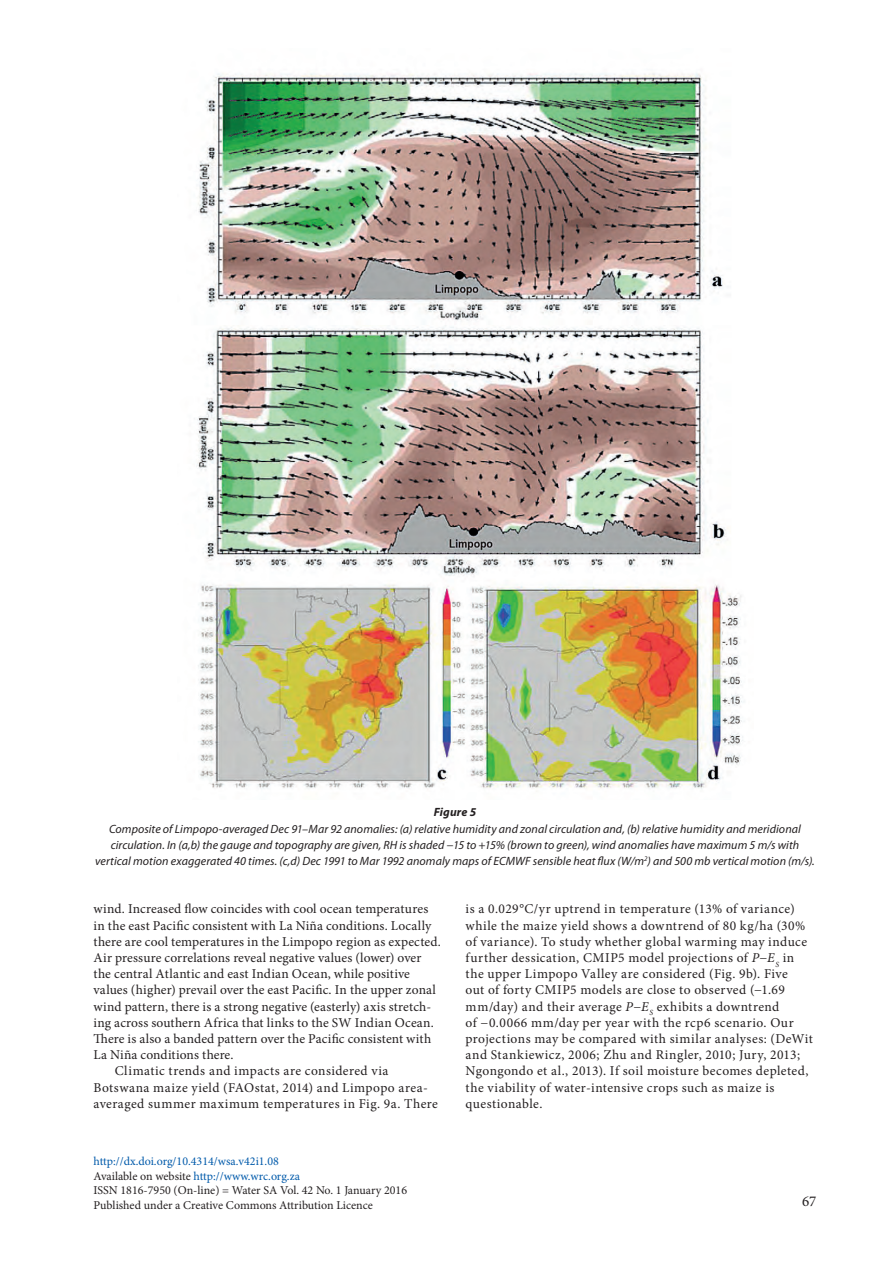
<style>
.page{position:relative;width:893px;height:1263px;background:#fff}
.page>*{position:absolute;margin:0;border:0;box-sizing:border-box;transform-origin:0 0}
.t1{font:15px "Minion Pro";color:#231f20}
.t2{font:13.5px/16.2px "Minion Pro";letter-spacing:.025em;color:#231f20}
.t3{font:13.5px "Minion Pro";letter-spacing:.005em;color:#231f20}
.t4{font:italic 12px/16.2px "Myriad Pro";letter-spacing:.005em;color:#231f20;text-align:center}
.t5{font:12px/14.4px "Minion Pro";color:#231f20}
.t6{font:italic 700 12px "Myriad Pro";letter-spacing:.01em;color:#231f20}
.s1{font-style:italic}
.s2{color:#015aaa}
</style>
<div class="page">
<img style="left:194px;top:73px;width:551px;height:716px">
<p class="t6" style="left:434px;top:805px;width:44px">Figure 5</p>
<p class="t4" style="left:95px;top:821px;width:721px">Composite of Limpopo-averaged Dec 91–Mar 92 anomalies: (a) relative humidity and zonal circulation and, (b) relative humidity and meridional circulation. In (a,b) the gauge and topography are given, RH is shaded −15 to +15% (brown to green), wind anomalies have maximum 5 m/s with vertical motion exaggerated 40 times. (c,d) Dec 1991 to Mar 1992 anomaly maps of ECMWF sensible heat flux (W/m<sup>2</sup>) and 500 mb vertical motion (m/s).</p>
<p class="t2" style="left:94px;top:901px;width:336px">wind. Increased flow coincides with cool ocean temperatures</p>
<p class="t2" style="left:94px;top:917px;width:339px">in the east Pacific consistent with La Niña conditions. Locally</p>
<p class="t2" style="left:94px;top:933px;width:349px">there are cool temperatures in the Limpopo region as expected.</p>
<p class="t3" style="left:94px;top:949px;width:329px">Air pressure correlations reveal negative values (lower) over</p>
<p class="t2" style="left:94px;top:966px;width:318px">the central Atlantic and east Indian Ocean, while positive</p>
<p class="t2" style="left:94px;top:982px;width:344px">values (higher) prevail over the east Pacific. In the upper zonal</p>
<p class="t3" style="left:94px;top:997px;width:339px">wind pattern, there is a strong negative (easterly) axis stretch-</p>
<p class="t2" style="left:94px;top:1014px;width:342px">ing across southern Africa that links to the SW Indian Ocean.</p>
<p class="t3" style="left:94px;top:1030px;width:339px">There is also a banded pattern over the Pacific consistent with</p>
<p class="t3" style="left:94px;top:1046px;width:142px">La Niña conditions there.</p>
<p class="t2" style="left:115px;top:1063px;width:275px">Climatic trends and impacts are considered via</p>
<p class="t2" style="left:94px;top:1079px;width:336px">Botswana maize yield (FAOstat, 2014) and Limpopo area-</p>
<p class="t2" style="left:94px;top:1095px;width:346px">averaged summer maximum temperatures in Fig. 9a. There</p>
<p class="t2" style="left:466px;top:901px;width:349px">is a 0.029°C/yr uptrend in temperature (13% of variance) while the maize yield shows a downtrend of 80 kg/ha (30% of variance). To study whether global warming may induce further dessication, CMIP5 model projections of <span class="s1">P</span>−<span class="s1">E</span><sub>S</sub> in the upper Limpopo Valley are considered (Fig. 9b). Five<br>out of forty CMIP5 models are close to observed (−1.69 mm/day) and their average <span class="s1">P</span>−<span class="s1">E</span><sub>S</sub> exhibits a downtrend<br>of −0.0066 mm/day per year with the rcp6 scenario. Our projections may be compared with similar analyses: (DeWit and Stankiewicz, 2006; Zhu and Ringler, 2010; Jury, 2013; Ngongondo et al., 2013). If soil moisture becomes depleted, the viability of water-intensive crops such as maize is questionable.</p>
<p class="t5" style="left:94px;top:1154px;width:315px"><span class="s2">http://dx.doi.org/10.4314/wsa.v42i1.08<br></span>Available on website <span class="s2">http://www.wrc.org.za<br></span>ISSN 1816-7950 (On-line) = Water SA Vol. 42 No. 1 January 2016<br>Published under a Creative Commons Attribution Licence</p>
<p class="t1" style="left:802px;top:1191px;width:16px">67</p>
</div>
